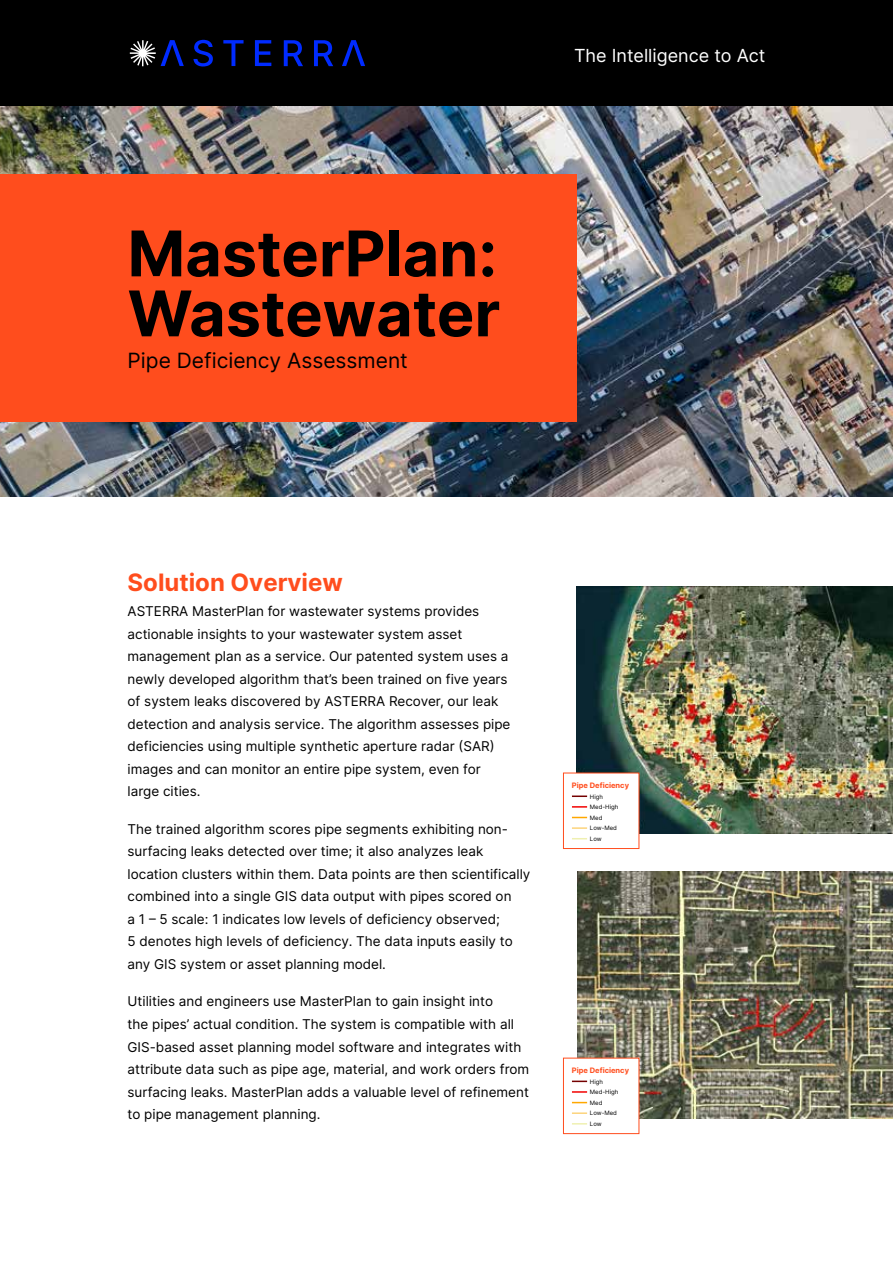
<style>
.page{position:relative;width:893px;height:1263px;background:#fff}
.page>*{position:absolute;margin:0;border:0;box-sizing:border-box;transform-origin:0 0}
.t1{font:700 63px/60px "Inter";color:#000}
.t2{font:700 24px "Inter";color:#ff4d1d}
.t3{font:21px "Inter";color:#000}
.t4{font:18px "Inter";color:#fff}
.t5{font:13.5px/22.5px "Inter";color:#000}
.t6{font:700 7.5px "Inter";color:#ff4d1d}
.t7{font:6px/10.5px "Inter";color:#000}
</style>
<div class="page">
<img style="left:0;top:106px;width:893px;height:390px">
<div style="left:0;top:0;width:893px;height:106px;background:#000"></div>
<svg style="left:193px;top:40px;width:20px;height:27px"></svg>
<svg style="left:223px;top:40px;width:21px;height:26px"></svg>
<svg style="left:255px;top:40px;width:16px;height:26px"></svg>
<svg style="left:284px;top:40px;width:19px;height:26px"></svg>
<svg style="left:314px;top:40px;width:19px;height:26px"></svg>
<svg style="left:342px;top:40px;width:23px;height:26px"></svg>
<svg style="left:130px;top:40px;width:54px;height:26px"></svg>
<div style="left:0;top:174px;width:577px;height:247px;background:#ff4d1d"></div>
<img style="left:577px;top:871px;width:316px;height:247px">
<img style="left:577px;top:586px;width:316px;height:247px">
<div style="left:563px;top:773px;width:76px;height:76px;background:#fff;border:1px solid #ff4d1d"></div>
<svg style="left:572px;top:795px;width:15px;height:2px"></svg>
<svg style="left:572px;top:806px;width:15px;height:2px"></svg>
<svg style="left:572px;top:817px;width:15px;height:1px"></svg>
<svg style="left:572px;top:827px;width:15px;height:2px"></svg>
<svg style="left:572px;top:838px;width:15px;height:1px"></svg>
<div style="left:563px;top:1058px;width:76px;height:76px;background:#fff;border:1px solid #ff4d1d"></div>
<svg style="left:572px;top:1080px;width:15px;height:2px"></svg>
<svg style="left:572px;top:1091px;width:15px;height:2px"></svg>
<svg style="left:572px;top:1102px;width:15px;height:1px"></svg>
<svg style="left:572px;top:1112px;width:15px;height:2px"></svg>
<svg style="left:572px;top:1123px;width:15px;height:1px"></svg>
<h1 class="t1" style="left:128px;top:221px;width:374px">MasterPlan:<br>Wastewater</h1>
<h3 class="t3" style="left:128px;top:345px;width:282px">Pipe Deficiency Assessment</h3>
<h3 class="t4" style="left:574px;top:42px;width:193px">The Intelligence to Act</h3>
<h2 class="t2" style="left:128px;top:564px;width:217px">Solution Overview</h2>
<p class="t5" style="left:128px;top:600px;width:384px">ASTERRA MasterPlan for wastewater systems provides actionable insights to your wastewater system asset management plan as a service. Our patented system uses a newly developed algorithm that’s been trained on five years of system leaks discovered by ASTERRA Recover, our leak detection and analysis service. The algorithm assesses pipe deficiencies using multiple synthetic aperture radar (SAR) images and can monitor an entire pipe system, even for large cities.</p>
<p class="t5" style="left:128px;top:817px;width:404px">The trained algorithm scores pipe segments exhibiting non&shy;surfacing leaks detected over time; it also analyzes leak location clusters within them. Data points are then scientifically combined into a single GIS data output with pipes scored on<br>a 1 – 5 scale: 1 indicates low levels of deficiency observed;<br>5 denotes high levels of deficiency. The data inputs easily to any GIS system or asset planning model.</p>
<p class="t5" style="left:128px;top:990px;width:403px">Utilities and engineers use MasterPlan to gain insight into<br>the pipes’ actual condition. The system is compatible with all GIS-based asset planning model software and integrates with attribute data such as pipe age, material, and work orders from surfacing leaks. MasterPlan adds a valuable level of refinement to pipe management planning.</p>
<p class="t6" style="left:572px;top:780px;width:59px">Pipe Deficiency</p>
<p class="t7" style="left:590px;top:791px;width:30px">High<br>Med-High<br>Med<br>Low-Med<br>Low</p>
<p class="t6" style="left:572px;top:1065px;width:59px">Pipe Deficiency</p>
<p class="t7" style="left:590px;top:1076px;width:30px">High<br>Med-High<br>Med<br>Low-Med<br>Low</p>
</div>
